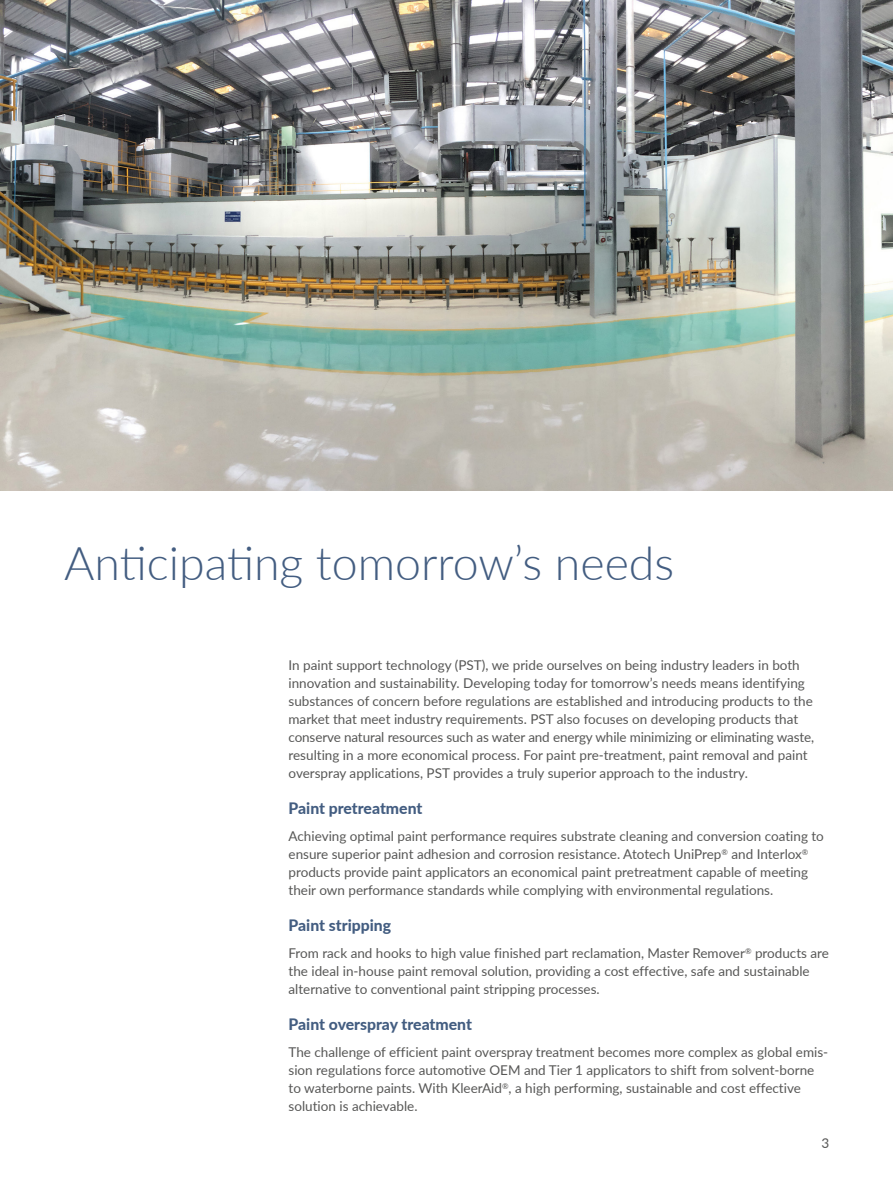
<style>
.page{position:relative;width:893px;height:1191px;background:#fff}
.page>*{position:absolute;margin:0;border:0;box-sizing:border-box;transform-origin:0 0}
.t1{font:300 46.5px "Lato";color:#435d81}
.t2{font:800 15.75px "Lato";color:#435d81}
.t3{font:13.5px/18px "Lato";color:#575756}
</style>
<div class="page">
<img style="left:1px;top:0;width:892px;height:490px">
<svg style="left:0;top:0;width:1px;height:1191px"></svg>
<h1 class="t1" style="left:64px;top:531px;width:612px">Anticipating tomorrow’s needs</h1>
<p class="t3" style="left:289px;top:656px;width:527px">In paint support technology (PST), we pride ourselves on being industry leaders in both innovation and sustainability. Developing today for tomorrow’s needs means identifying substances of concern before regulations are established and introducing products to the market that meet industry requirements. PST also focuses on developing products that conserve natural resources such as water and energy while minimizing or eliminating waste, resulting in a more economical process. For paint pre-treatment, paint removal and paint overspray applications, PST provides a truly superior approach to the industry.</p>
<p class="t2" style="left:289px;top:797px;width:135px">Paint pretreatment</p>
<p class="t3" style="left:289px;top:827px;width:537px">Achieving optimal paint performance requires substrate cleaning and conversion coating to ensure superior paint adhesion and corrosion resistance. Atotech UniPrep<sup>®</sup> and Interlox<sup>® </sup>products provide paint applicators an economical paint pretreatment capable of meeting their own performance standards while complying with environmental regulations.</p>
<p class="t2" style="left:289px;top:914px;width:104px">Paint stripping</p>
<p class="t3" style="left:289px;top:944px;width:542px">From rack and hooks to high value finished part reclamation, Master Remover<sup>®</sup> products are the ideal in-house paint removal solution, providing a cost effective, safe and sustainable alternative to conventional paint stripping processes.</p>
<p class="t2" style="left:289px;top:1013px;width:185px">Paint overspray treatment</p>
<p class="t3" style="left:289px;top:1043px;width:541px">The challenge of efficient paint overspray treatment becomes more complex as global emis&shy;sion regulations force automotive OEM and Tier 1 applicators to shift from solvent-borne to waterborne paints. With KleerAid<sup>®</sup>, a high performing, sustainable and cost effective solution is achievable.</p>
<p class="t3" style="left:821px;top:1134px;width:9px">3</p>
</div>
